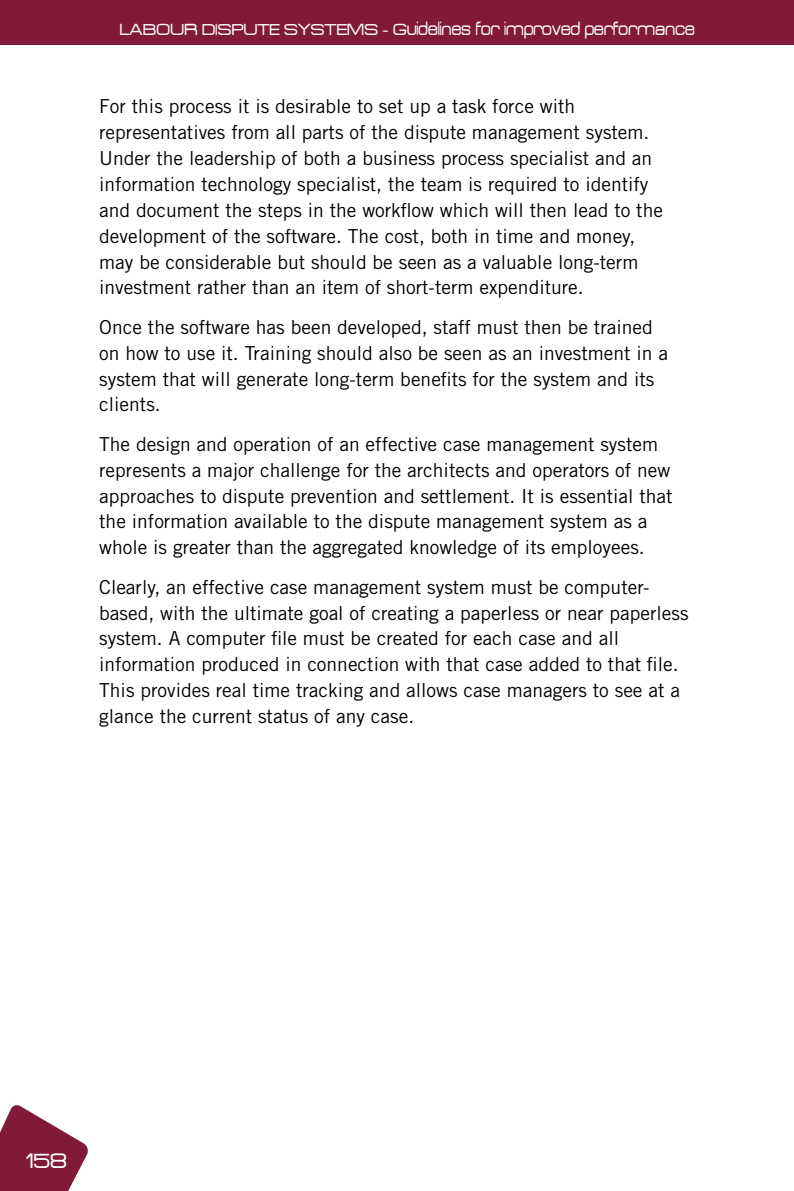
<style>
.page{position:relative;width:794px;height:1191px;background:#fff}
.page>*{position:absolute;margin:0;border:0;box-sizing:border-box;transform-origin:0 0}
.t1{font:22.75px "Acens";color:#fff}
.t2{font:19.25px/25.9px "Trade Gothic LT Std";color:#000}
.t3{font:17.5px "Acens";color:#fff}
</style>
<div class="page">
<svg style="left:0;top:1105px;width:88px;height:86px"></svg>
<div style="left:0;top:0;width:794px;height:45px;background:#811939"></div>
<p class="t3" style="left:119px;top:20px;width:577px">LABOUR DISPUTE SYSTEMS - Guidelines for improved performance</p>
<p class="t2" style="left:99px;top:93px;width:565px">For this process it is desirable to set up a task force with representatives from all parts of the dispute management system.<br>Under the leadership of both a business process specialist and an information technology specialist, the team is required to identify and document the steps in the workflow which will then lead to the development of the software. The cost, both in time and money, may be considerable but should be seen as a valuable long-term investment rather than an item of short-term expenditure.</p>
<p class="t2" style="left:99px;top:314px;width:570px">Once the software has been developed, staff must then be trained on how to use it. Training should also be seen as an investment in a system that will generate long-term benefits for the system and its clients.</p>
<p class="t2" style="left:99px;top:431px;width:575px">The design and operation of an effective case management system represents a major challenge for the architects and operators of new approaches to dispute prevention and settlement. It is essential that the information available to the dispute management system as a whole is greater than the aggregated knowledge of its employees.</p>
<p class="t2" style="left:99px;top:573px;width:591px">Clearly, an effective case management system must be computer&shy;based, with the ultimate goal of creating a paperless or near paperless system. A computer file must be created for each case and all information produced in connection with that case added to that file.<br>This provides real time tracking and allows case managers to see at a glance the current status of any case.</p>
<p class="t1" style="left:26px;top:1149px;width:42px">158</p>
</div>
